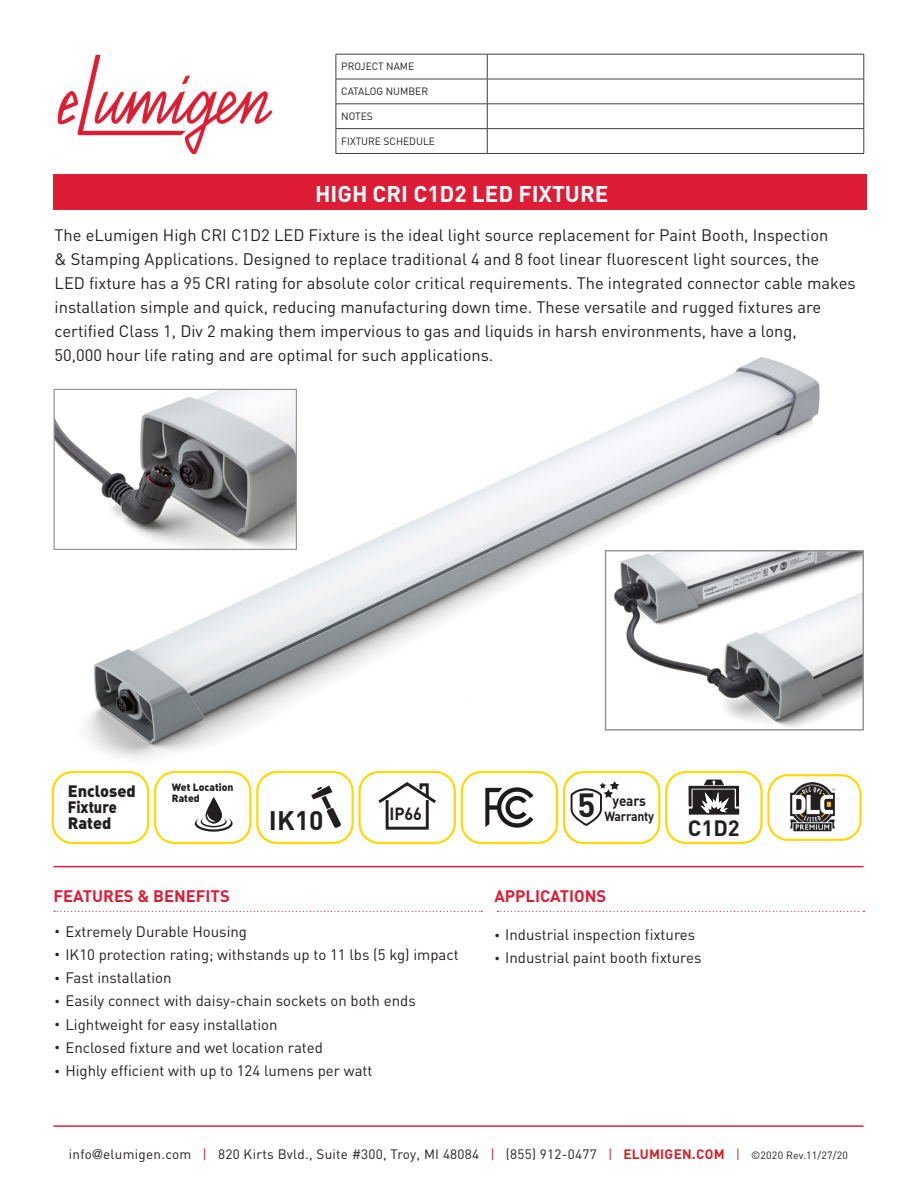
<style>
.page{position:relative;width:918px;height:1188px;background:#fff}
.page>*{position:absolute;margin:0;border:0;box-sizing:border-box;transform-origin:0 0}
.t1{font:700 33.15px "DIN";color:#231f20}
.t2{font:700 26.55px "DIN";color:#231f20}
.t3{font:700 22.5px "DIN";color:#fff}
.t4{font:700 21.9px "DIN";color:#231f20}
.t5{font:700 17.4px "DIN";color:#231f20;scale:.93 1}
.t6{font:16.5px/24px "DIN";color:#231f20}
.t7{font:700 16.5px "DIN";color:#dd1d35}
.t8{font:16.35px/16.4px "DIN Black Alternate";color:#231f20}
.t9{font:15px "DIN";color:#231f20}
.t10{font:700 14.55px "DIN";letter-spacing:-.015em;color:#231f20;scale:.93 1}
.t11{font:13.5px "DIN";letter-spacing:.02em;color:#231f20}
.t12{font:700 13.05px "DIN";letter-spacing:-.02em;color:#231f20;scale:.93 1}
.t13{font:10.5px "DIN";color:#231f20}
.t14{font:10.35px/10.4px "DIN Black Alternate";color:#231f20}
.s1{font-size:10.5px}
.s2{font-family:"Helvetica";font-weight:300}
.s3{color:#d1232a}
.s4{font-weight:700;color:#d1232a}
</style>
<div class="page">
<img style="left:61px;top:357px;width:759px;height:448px">
<div style="left:54px;top:175px;width:813px;height:35px;background:#dd1d35"></div>
<img style="left:57px;top:54px;width:215px;height:101px">
<hr style="left:54px;top:1126px;width:810px;height:1px;background:#dd1d35">
<hr style="left:54px;top:866px;width:810px;height:1px;background:#dd1d35">
<hr style="left:336px;top:54px;width:151px;height:1px;background:#3e3e3f">
<hr style="left:487px;top:54px;width:377px;height:1px;background:#3e3e3f">
<hr style="left:336px;top:79px;width:151px;height:1px;background:#3e3e3f">
<hr style="left:487px;top:79px;width:377px;height:1px;background:#3e3e3f">
<hr style="left:336px;top:104px;width:151px;height:1px;background:#3e3e3f">
<hr style="left:487px;top:104px;width:377px;height:1px;background:#3e3e3f">
<hr style="left:336px;top:128px;width:151px;height:1px;background:#3e3e3f">
<svg style="left:336px;top:54px;width:1px;height:99px"></svg>
<hr style="left:487px;top:128px;width:377px;height:1px;background:#3e3e3f">
<svg style="left:487px;top:54px;width:1px;height:99px"></svg>
<svg style="left:864px;top:54px;width:1px;height:99px"></svg>
<hr style="left:336px;top:153px;width:151px;height:1px;background:#3e3e3f">
<hr style="left:487px;top:153px;width:377px;height:1px;background:#3e3e3f">
<svg style="left:54px;top:911px;width:428px;height:1px"></svg>
<svg style="left:497px;top:911px;width:367px;height:1px"></svg>
<svg style="left:311px;top:785px;width:30px;height:43px"></svg>
<div style="left:256px;top:771px;width:98px;height:73px;border:2px solid #ffd800;border-radius:20px"></div>
<div style="left:358px;top:771px;width:98px;height:73px;border:2px solid #ffd800;border-radius:20px"></div>
<svg style="left:376px;top:780px;width:62px;height:50px"></svg>
<div style="left:563px;top:771px;width:97px;height:73px;border:2px solid #ffd800;border-radius:20px"></div>
<svg style="left:571px;top:781px;width:48px;height:45px"></svg>
<div style="left:154px;top:771px;width:97px;height:73px;border:2px solid #ffd800;border-radius:20px"></div>
<svg style="left:195px;top:797px;width:38px;height:35px"></svg>
<div style="left:52px;top:771px;width:97px;height:73px;border:2px solid #ffd800;border-radius:20px"></div>
<div style="left:461px;top:771px;width:97px;height:73px;border:2px solid #ffd800;border-radius:20px"></div>
<svg style="left:485px;top:787px;width:48px;height:41px"></svg>
<div style="left:665px;top:771px;width:98px;height:73px;border:2px solid #ffd800;border-radius:20px"></div>
<svg style="left:689px;top:780px;width:50px;height:35px"></svg>
<div style="left:767px;top:774px;width:95px;height:67px;border:2px solid #ffd800;border-radius:19px"></div>
<img style="left:790px;top:781px;width:45px;height:51px">
<img style="left:56px;top:391px;width:239px;height:157px">
<div style="left:54px;top:389px;width:243px;height:161px;border:1px solid #939598"></div>
<img style="left:608px;top:553px;width:253px;height:175px">
<div style="left:605px;top:550px;width:259px;height:181px;border:2px solid #939598"></div>
<p class="t13" style="left:341px;top:60px;width:75px">PROJECT NAME</p>
<p class="t13" style="left:341px;top:85px;width:88px">CATALOG NUMBER</p>
<p class="t13" style="left:341px;top:110px;width:33px">NOTES</p>
<p class="t13" style="left:341px;top:134px;width:95px">FIXTURE SCHEDULE</p>
<p class="t3" style="left:315px;top:179px;width:295px">HIGH CRI C1D2 LED FIXTURE</p>
<p class="t6" style="left:55px;top:223px;width:803px">The eLumigen High CRI C1D2 LED Fixture is the ideal light source replacement for Paint Booth, Inspection<br>&amp; Stamping Applications. Designed to replace traditional 4 and 8 foot linear fluorescent light sources, the<br>LED fixture has a 95 CRI rating for absolute color critical requirements. The integrated connector cable makes installation simple and quick, reducing manufacturing down time. These versatile and rugged fixtures are certified Class 1, Div 2 making them impervious to gas and liquids in harsh environments, have a long,<br>50,000 hour life rating and are optimal for such applications.</p>
<p class="t8" style="left:68px;top:782px;width:70px">Enclosed<br>Fixture<br>Rated</p>
<p class="t14" style="left:172px;top:782px;width:63px">Wet Location<br>Rated</p>
<p class="t7" style="left:54px;top:885px;width:178px">FEATURES &amp; BENEFITS</p>
<p class="t2" style="left:269px;top:803px;width:56px">IK10</p>
<p class="t5" style="left:390px;top:802px;width:36px">IP66</p>
<p class="t9" style="left:55px;top:922px;width:194px"><span class="s1">•</span> Extremely Durable Housing</p>
<p class="t9" style="left:55px;top:945px;width:406px"><span class="s1">•</span> IK10 protection rating; withstands up to 11 lbs (5 kg) impact</p>
<p class="t9" style="left:55px;top:968px;width:119px"><span class="s1">•</span> Fast installation</p>
<p class="t9" style="left:55px;top:992px;width:363px"><span class="s1">•</span> Easily connect with daisy-chain sockets on both ends</p>
<p class="t9" style="left:55px;top:1015px;width:224px"><span class="s1">•</span> Lightweight for easy installation</p>
<p class="t9" style="left:55px;top:1038px;width:270px"><span class="s1">•</span> Enclosed fixture and wet location rated</p>
<p class="t9" style="left:55px;top:1062px;width:319px"><span class="s1">•</span> Highly efficient with up to 124 lumens per watt</p>
<p class="t1" style="left:577px;top:783px;width:19px">5</p>
<p class="t10" style="left:613px;top:791px;width:37px">years</p>
<p class="t12" style="left:604px;top:808px;width:55px">Warranty</p>
<p class="t4" style="left:688px;top:814px;width:53px">C1D2</p>
<p class="t7" style="left:494px;top:885px;width:113px">APPLICATIONS</p>
<p class="t9" style="left:494px;top:925px;width:202px"><span class="s1">•</span> Industrial inspection fixtures</p>
<p class="t9" style="left:494px;top:949px;width:209px"><span class="s1">•</span> Industrial paint booth fixtures</p>
<p class="t11" style="left:69px;top:1145px;width:781px">info<span class="s2">@</span>elumigen.com <span class="s3">|</span> 820 Kirts Bvld., Suite #300, Troy, MI 48084 <span class="s3">|</span> (855) 912-0477 <span class="s3">|</span> <span class="s4">ELUMIGEN.COM</span> <span class="s3">|</span> <span class="s1">©2020 Rev.11/27/20</span></p>
</div>
